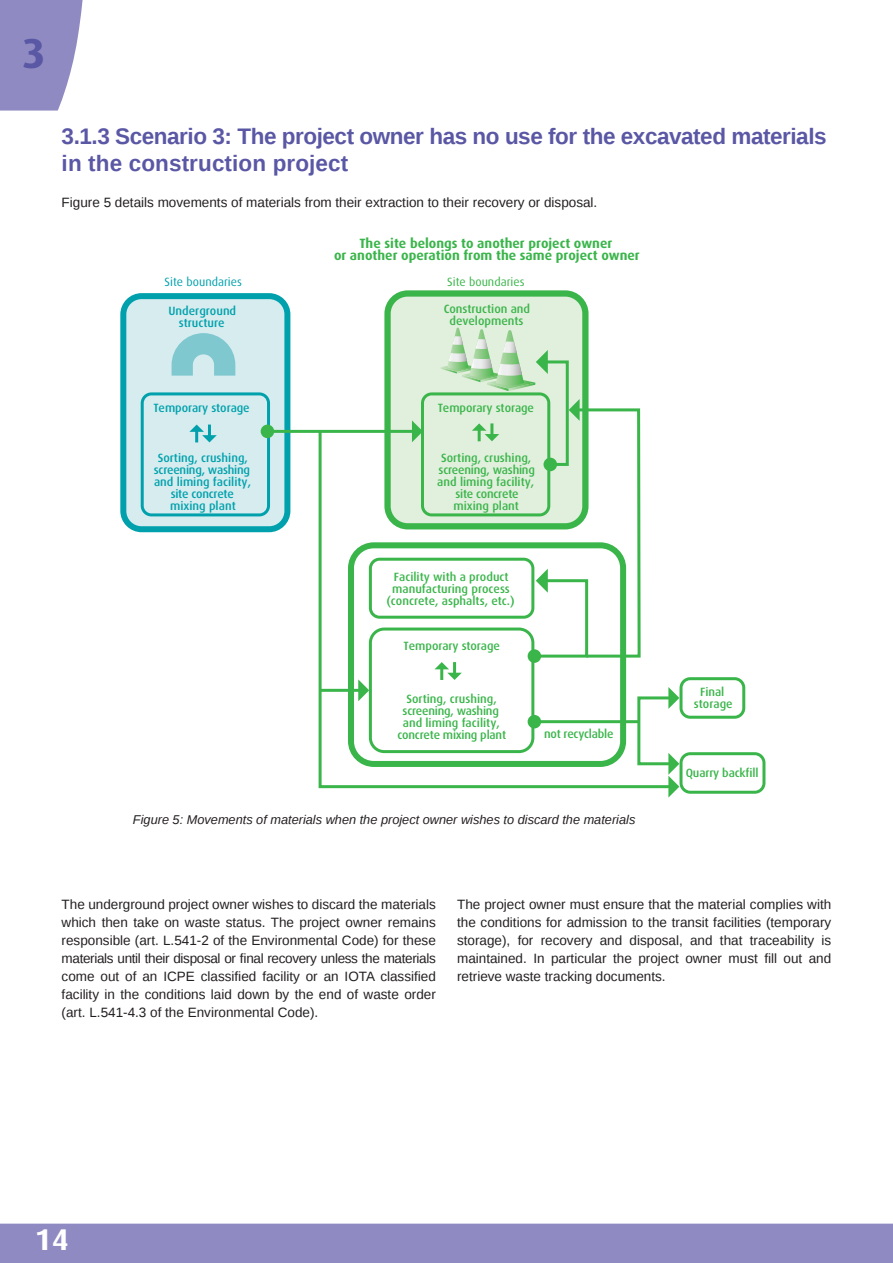
<style>
.page{position:relative;width:893px;height:1263px;background:#908ac2}
.page>*{position:absolute;margin:0;border:0;box-sizing:border-box;transform-origin:0 0}
.t1{font:700 42px "Dax OT";color:#5a57a5}
.t2{font:700 30px "Dax OT";color:#fff}
.t3{font:700 22.5px/27px "Liberation Sans";letter-spacing:-.02em;color:#5a57a5}
.t4{font:13.5px/18px "Liberation Sans";color:#231f20;text-align:justify}
.t5{font:700 13.5px/12px "Dax";color:#3ab54a;text-align:center}
.t6{font:italic 12.75px "Liberation Sans";color:#231f20}
.t7{font:500 12px/12px "Dax";color:#3ab54a;text-align:center}
.t8{font:500 12px/12px "Dax";color:#00a1ac;text-align:center}
.t9{font:500 12px/12px "Dax";letter-spacing:-.02em;color:#3ab54a;text-align:center}
.t10{font:12px "Dax";color:#00a1ac}
.t11{font:12px "Dax";color:#3ab54a}
</style>
<div class="page">
<div style="left:0;top:0;width:893px;height:1223px;background:#fff"></div>
<svg style="left:0;top:0;width:84px;height:111px"></svg>
<svg style="left:384px;top:290px;width:204px;height:38px;background:#c0e3c0"></svg>
<svg style="left:673px;top:677px;width:72px;height:42px;background:#d8f0db"></svg>
<svg style="left:317px;top:428px;width:356px;height:362px;background:#e5f5e7"></svg>
<svg style="left:668px;top:752px;width:97px;height:45px;background:#d5efd9"></svg>
<hr style="left:320px;top:689px;width:40px;height:3px;background:#3ab54a">
<hr style="left:267px;top:430px;width:146px;height:3px;background:#3ab54a">
<svg style="left:358px;top:328px;width:284px;height:425px;background:#ddf0de"></svg>
<svg style="left:120px;top:293px;width:170px;height:239px;background:#bae2e5"></svg>
<h1 class="t1" style="left:22px;top:30px;width:25px">3</h1>
<h3 class="t3" style="left:62px;top:122px;width:766px">3.1.3 Scenario 3: The project owner has no use for the excavated materials in the construction project</h3>
<p class="t4" style="left:62px;top:194px;width:537px">Figure 5 details movements of materials from their extraction to their recovery or disposal.</p>
<p class="t10" style="left:165px;top:275px;width:79px">Site boundaries</p>
<p class="t8" style="left:168px;top:305px;width:69px">Underground structure</p>
<p class="t5" style="left:334px;top:238px;width:307px">The site belongs to another project owner<br>or another operation from the same project owner</p>
<p class="t7" style="left:444px;top:303px;width:88px">Construction and developments</p>
<p class="t11" style="left:447px;top:275px;width:79px">Site boundaries</p>
<p class="t8" style="left:153px;top:402px;width:98px">Temporary storage</p>
<p class="t8" style="left:154px;top:452px;width:99px">Sorting, crushing, screening, washing and liming facility, site concrete mixing plant</p>
<p class="t7" style="left:438px;top:402px;width:98px">Temporary storage</p>
<p class="t7" style="left:437px;top:452px;width:99px">Sorting, crushing, screening, washing and liming facility, site concrete mixing plant</p>
<p class="t7" style="left:386px;top:571px;width:130px">Facility with a product manufacturing process (concrete, asphalts, etc.)</p>
<p class="t7" style="left:404px;top:640px;width:98px">Temporary storage</p>
<p class="t9" style="left:398px;top:693px;width:110px">Sorting, crushing, screening, washing and liming facility, concrete mixing plant</p>
<p class="t9" style="left:544px;top:728px;width:71px">not recyclable</p>
<p class="t6" style="left:133px;top:811px;width:504px">Figure 5: Movements of materials when the project owner wishes to discard the materials</p>
<p class="t7" style="left:694px;top:686px;width:40px">Final storage</p>
<p class="t7" style="left:686px;top:767px;width:74px">Quarry backfill</p>
<p class="t4" style="left:62px;top:896px;width:376px">The underground project owner wishes to discard the materials which then take on waste status. The project owner remains responsible (art. L.541-2 of the Environmental Code) for these materials until their disposal or final recovery unless the materials come out of an ICPE classified facility or an IOTA classified facility in the conditions laid down by the end of waste order (art. L.541-4.3 of the Environmental Code).</p>
<p class="t4" style="left:457px;top:896px;width:376px">The project owner must ensure that the material complies with the conditions for admission to the transit facilities (temporary storage), for recovery and disposal, and that traceability is maintained. In particular the project owner must fill out and retrieve waste tracking documents.</p>
<h2 class="t2" style="left:35px;top:1222px;width:35px">14</h2>
</div>
